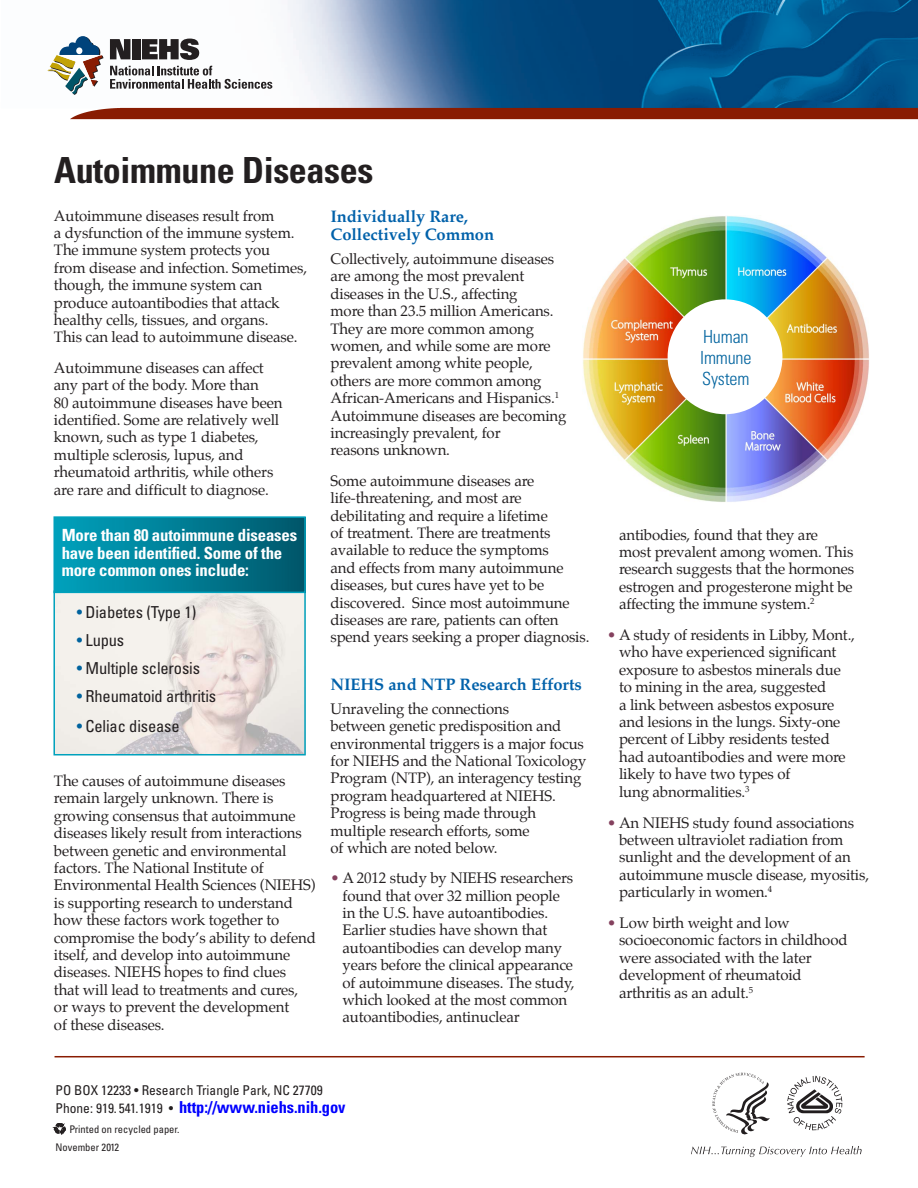
<style>
.page{position:relative;width:918px;height:1188px;background:#fff}
.page>*{position:absolute;margin:0;border:0;box-sizing:border-box;transform-origin:0 0}
.t1{font:700 condensed 36px "Univers";letter-spacing:-.01em;color:#231f20}
.Source_Reference{font:300 condensed 18.15px/20.9px "Univers";letter-spacing:-.01em;color:#00639e}
.Text_1{font:700 condensed 16.8px/17.4px "Univers";letter-spacing:-.01em;color:#fff}
.Text_1-2{font:condensed 16.5px "Univers";letter-spacing:-.01em;color:#231f20}
.Subtitle{font:700 16.5px/18px "Palatino";letter-spacing:-.005em;color:#0161aa}
.t2{font:700 condensed 16.5px "Univers";letter-spacing:-.005em;color:#00f}
.Text_1-3{font:15px/17.4px "Palatino";letter-spacing:-.01em;color:#231f20}
.t3{font:condensed 13.5px "Univers";color:#231f20}
.t4{font:condensed 10.5px/18px "Univers";color:#231f20}
.s1{color:#84415e}
.s2{color:#00639e}
.s3{font-weight:400;font-size:13.5px;color:#231f20}
</style>
<div class="page">
<hr style="left:55px;top:1056px;width:810px;height:1px;background:#891c02">
<svg style="left:712px;top:1073px;width:58px;height:62px"></svg>
<svg style="left:787px;top:1076px;width:55px;height:54px"></svg>
<svg style="left:691px;top:1146px;width:171px;height:11px"></svg>
<img style="left:109px;top:0;width:809px;height:108px">
<img style="left:70px;top:108px;width:848px;height:12px">
<svg style="left:110px;top:39px;width:20px;height:20px"></svg>
<div style="left:132px;top:39px;width:8px;height:20px;background:#231f20"></div>
<svg style="left:142px;top:39px;width:57px;height:21px"></svg>
<svg style="left:110px;top:66px;width:162px;height:23px"></svg>
<svg style="left:47px;top:36px;width:57px;height:59px"></svg>
<img style="left:56px;top:593px;width:247px;height:159px">
<div style="left:53px;top:590px;width:253px;height:165px;border:2px solid #00a1bc"></div>
<div style="left:54px;top:517px;width:251px;height:75px;background:linear-gradient(to right,#00a3be,#00576b)"></div>
<div style="left:53px;top:516px;width:253px;height:77px;border:2px solid #00a1bc"></div>
<img style="left:583px;top:216px;width:286px;height:286px">
<div style="left:668px;top:299px;width:114px;height:115px;background:#fff;border-radius:50%"></div>
<svg style="left:54px;top:1124px;width:12px;height:10px"></svg>
<p class="t1" style="left:54px;top:149px;width:321px">Autoimmune Diseases</p>
<p class="Text_1-3" style="left:54px;top:207px;width:255px">Autoimmune diseases result from<br>a dysfunction of the immune system.<br>The immune system protects you<br>from disease and infection. Sometimes, though, the immune system can produce autoantibodies that attack healthy cells, tissues, and organs.<br>This can lead to autoimmune disease.</p>
<p class="Text_1-3" style="left:54px;top:359px;width:230px">Autoimmune diseases can affect any part of the body. More than<br>80 autoimmune diseases have been identified. Some are relatively well known, such as type 1 diabetes, multiple sclerosis, lupus, and rheumatoid arthritis, while others are rare and difficult to diagnose.</p>
<p class="Subtitle" style="left:331px;top:207px;width:165px">Individually Rare,<br>Collectively Common</p>
<p class="Text_1-3" style="left:331px;top:250px;width:238px">Collectively, autoimmune diseases are among the most prevalent diseases in the U.S., affecting<br>more than 23.5 million Americans.<br>They are more common among women, and while some are more prevalent among white people, others are more common among<br>African-Americans and Hispanics.<sup>1<br></sup>Autoimmune diseases are becoming increasingly prevalent, for<br>reasons unknown.</p>
<p class="Text_1-3" style="left:331px;top:472px;width:260px">Some autoimmune diseases are life-threatening, and most are debilitating and require a lifetime<br>of treatment. There are treatments available to reduce the symptoms<br>and effects from many autoimmune diseases, but cures have yet to be discovered. Since most autoimmune diseases are rare, patients can often spend years seeking a proper diagnosis.</p>
<p class="Subtitle" style="left:331px;top:675px;width:253px">NIEHS and NTP Research Efforts</p>
<p class="Text_1-3" style="left:331px;top:700px;width:257px">Unraveling the connections<br>between genetic predisposition and environmental triggers is a major focus for NIEHS and the National Toxicology Program (NTP), an interagency testing program headquartered at NIEHS.<br>Progress is being made through multiple research efforts, some<br>of which are noted below.</p>
<p class="Text_1-3" style="left:343px;top:869px;width:233px;text-indent:-12px"><span class="s1">•</span> A 2012 study by NIEHS researchers found that over 32 million people in the U.S. have autoantibodies.<br>Earlier studies have shown that autoantibodies can develop many years before the clinical appearance of autoimmune diseases. The study, which looked at the most common autoantibodies, antinuclear</p>
<p class="Text_1" style="left:62px;top:527px;width:237px">More than 80 autoimmune diseases have been identified. Some of the more common ones include:</p>
<p class="Text_1-2" style="left:77px;top:601px;width:121px"><span class="s2">•</span> Diabetes (Type 1)</p>
<p class="Text_1-2" style="left:77px;top:629px;width:49px"><span class="s2">•</span> Lupus</p>
<p class="Text_1-2" style="left:77px;top:657px;width:125px"><span class="s2">•</span> Multiple sclerosis</p>
<p class="Text_1-2" style="left:77px;top:685px;width:141px"><span class="s2">•</span> Rheumatoid arthritis</p>
<p class="Text_1-2" style="left:77px;top:716px;width:104px"><span class="s2">•</span> Celiac disease</p>
<p class="Text_1-3" style="left:54px;top:772px;width:264px">The causes of autoimmune diseases remain largely unknown. There is growing consensus that autoimmune diseases likely result from interactions between genetic and environmental factors. The National Institute of Environmental Health Sciences (NIEHS) is supporting research to understand how these factors work together to compromise the body’s ability to defend itself, and develop into autoimmune diseases. NIEHS hopes to find clues<br>that will lead to treatments and cures,<br>or ways to prevent the development<br>of these diseases.</p>
<p class="Source_Reference" style="left:700px;top:326px;width:53px">Human<br>Immune<br>System</p>
<p class="Text_1-3" style="left:619px;top:526px;width:237px">antibodies, found that they are<br>most prevalent among women. This research suggests that the hormones estrogen and progesterone might be affecting the immune system.<sup>2</sup></p>
<p class="Text_1-3" style="left:619px;top:626px;width:237px;text-indent:-12px"><span class="s1">•</span> A study of residents in Libby, Mont., who have experienced significant exposure to asbestos minerals due to mining in the area, suggested<br>a link between asbestos exposure and lesions in the lungs. Sixty-one percent of Libby residents tested had autoantibodies and were more likely to have two types of<br>lung abnormalities.<sup>3</sup></p>
<p class="Text_1-3" style="left:619px;top:814px;width:252px;text-indent:-12px"><span class="s1">•</span> An NIEHS study found associations between ultraviolet radiation from sunlight and the development of an autoimmune muscle disease, myositis, particularly in women.<sup>4</sup></p>
<p class="Text_1-3" style="left:619px;top:914px;width:230px;text-indent:-12px"><span class="s1">•</span> Low birth weight and low socioeconomic factors in childhood were associated with the later development of rheumatoid arthritis as an adult.<sup>5</sup></p>
<p class="t3" style="left:56px;top:1082px;width:269px">PO BOX 12233 • Research Triangle Park, NC 27709</p>
<p class="t2" style="left:56px;top:1097px;width:292px"><span class="s3">Phone: 919. 541.1919 •</span> http://www.niehs.nih.gov</p>
<p class="t4" style="left:56px;top:1120px;width:126px;text-indent:14px">Printed on recycled paper.<br>November 2012</p>
</div>
